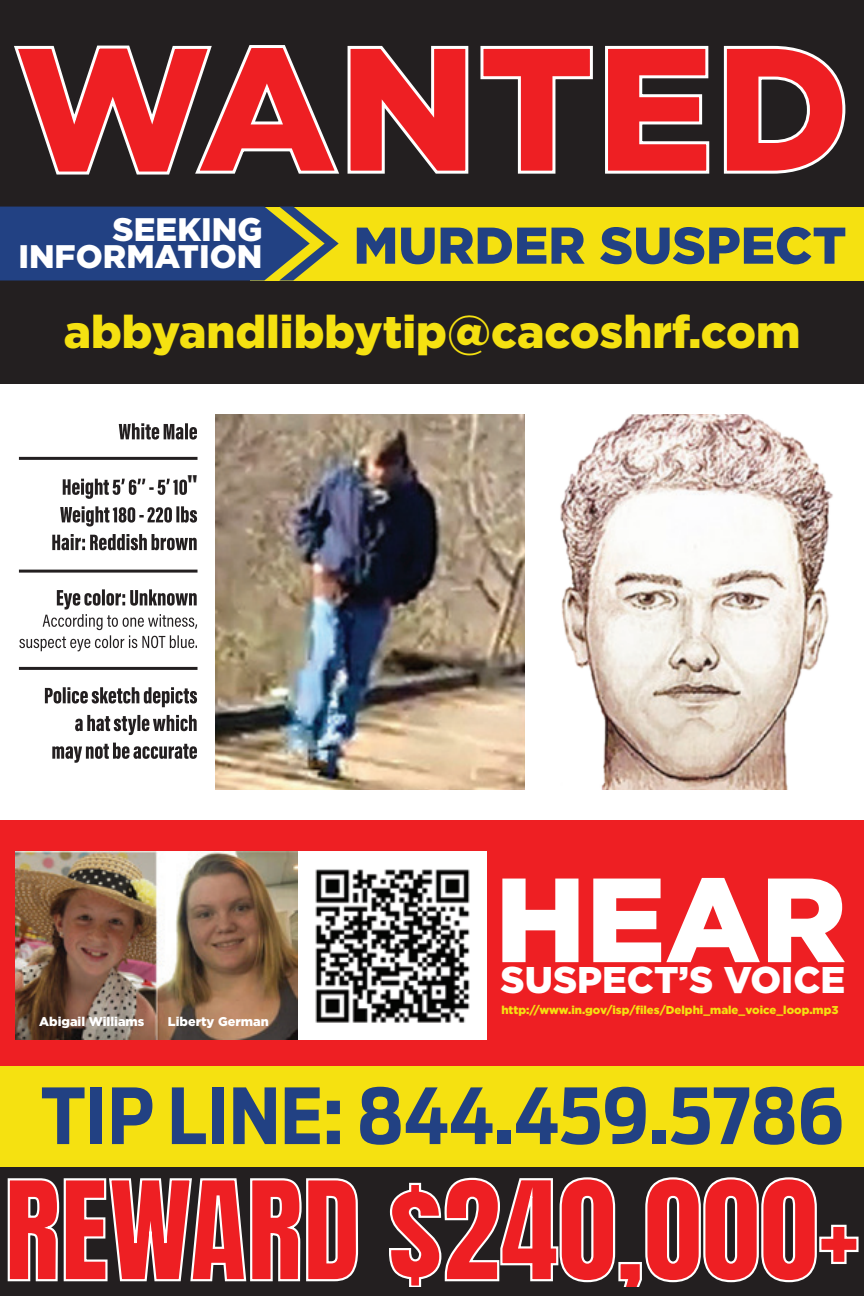
<style>
.page{position:relative;width:864px;height:1296px;background:#fff}
.page>*{position:absolute;margin:0;border:0;box-sizing:border-box;transform-origin:0 0}
.t1{font:900 178.2px "Gotham";color:#ee1f23}
.t2{font:900 119.4px "Gotham";color:#fff}
.t3{font:117.3px "Anton";color:#ee1f23}
.t4{font:700 76.5px "Ford Antenna Cond";color:#224183}
.t5{font:900 51.6px "Gotham";color:#224183}
.t6{font:900 45.6px "Gotham";color:#f5e111}
.t7{font:900 37.2px "Gotham";color:#fff}
.t8{font:900 32.7px/27.3px "Gotham";color:#fff;text-align:right}
.t9{font:23.1px "Anton";color:#231f20}
.t10{font:900 12.6px "Gotham";color:#fff}
.t11{font:900 11.4px "Gotham";color:#f5e111}
</style>
<div class="page">
<div style="left:0;top:260px;width:864px;height:124px;background:#231f20"></div>
<div style="left:0;top:1066px;width:864px;height:102px;background:#f5e111"></div>
<div style="left:0;top:0;width:864px;height:207px;background:#231f20"></div>
<svg style="left:14px;top:45px;width:455px;height:130px"></svg>
<svg style="left:480px;top:45px;width:113px;height:129px"></svg>
<svg style="left:605px;top:45px;width:105px;height:129px"></svg>
<svg style="left:723px;top:45px;width:123px;height:129px"></svg>
<div style="left:0;top:1168px;width:864px;height:128px;background:#231f20"></div>
<div style="left:0;top:820px;width:864px;height:246px;background:#ee1f23"></div>
<div style="left:251px;top:207px;width:613px;height:74px;background:#f5e111"></div>
<svg style="left:0;top:207px;width:339px;height:74px;background:#395276"></svg>
<svg style="left:119px;top:423px;width:78px;height:17px"></svg>
<svg style="left:63px;top:479px;width:124px;height:20px"></svg>
<svg style="left:60px;top:506px;width:137px;height:21px"></svg>
<svg style="left:52px;top:534px;width:145px;height:16px"></svg>
<svg style="left:19px;top:589px;width:178px;height:62px"></svg>
<svg style="left:45px;top:687px;width:152px;height:20px"></svg>
<svg style="left:75px;top:715px;width:122px;height:20px"></svg>
<svg style="left:52px;top:743px;width:145px;height:20px"></svg>
<hr style="left:19px;top:457px;width:179px;height:3px;background:#231f20">
<hr style="left:19px;top:570px;width:179px;height:3px;background:#231f20">
<hr style="left:19px;top:667px;width:179px;height:3px;background:#231f20">
<img style="left:16px;top:852px;width:470px;height:188px">
<svg style="left:7px;top:1178px;width:295px;height:104px"></svg>
<svg style="left:305px;top:789px;width:54px;height:493px"></svg>
<svg style="left:389px;top:1177px;width:470px;height:110px"></svg>
<img style="left:215px;top:414px;width:310px;height:375px">
<img style="left:560px;top:414px;width:273px;height:375px">
<h1 class="t1" style="left:13px;top:6px;width:839px">WANTED</h1>
<h3 class="t8" style="left:18px;top:215px;width:246px">SEEKING<br>INFORMATION</h3>
<h3 class="t5" style="left:354px;top:216px;width:494px">MURDER SUSPECT</h3>
<h3 class="t6" style="left:64px;top:306px;width:738px">abbyandlibbytip@cacoshrf.com</h3>
<h3 class="t9" style="left:188px;top:473px;width:11px">"</h3>
<p class="t10" style="left:39px;top:1014px;width:107px">Abigail Williams</p>
<p class="t10" style="left:168px;top:1014px;width:102px">Liberty German</p>
<h2 class="t2" style="left:495px;top:851px;width:353px">HEAR</h2>
<h3 class="t7" style="left:501px;top:959px;width:346px">SUSPECT’S VOICE</h3>
<p class="t11" style="left:501px;top:1004px;width:339px">http://www.in.gov/isp/files/Delphi_male_voice_loop.mp3</p>
<h3 class="t4" style="left:41px;top:1048px;width:805px">TIP LINE: 844.459.5786</h3>
<h3 class="t3" style="left:4px;top:1171px;width:857px">REWARD $240,000+</h3>
</div>
